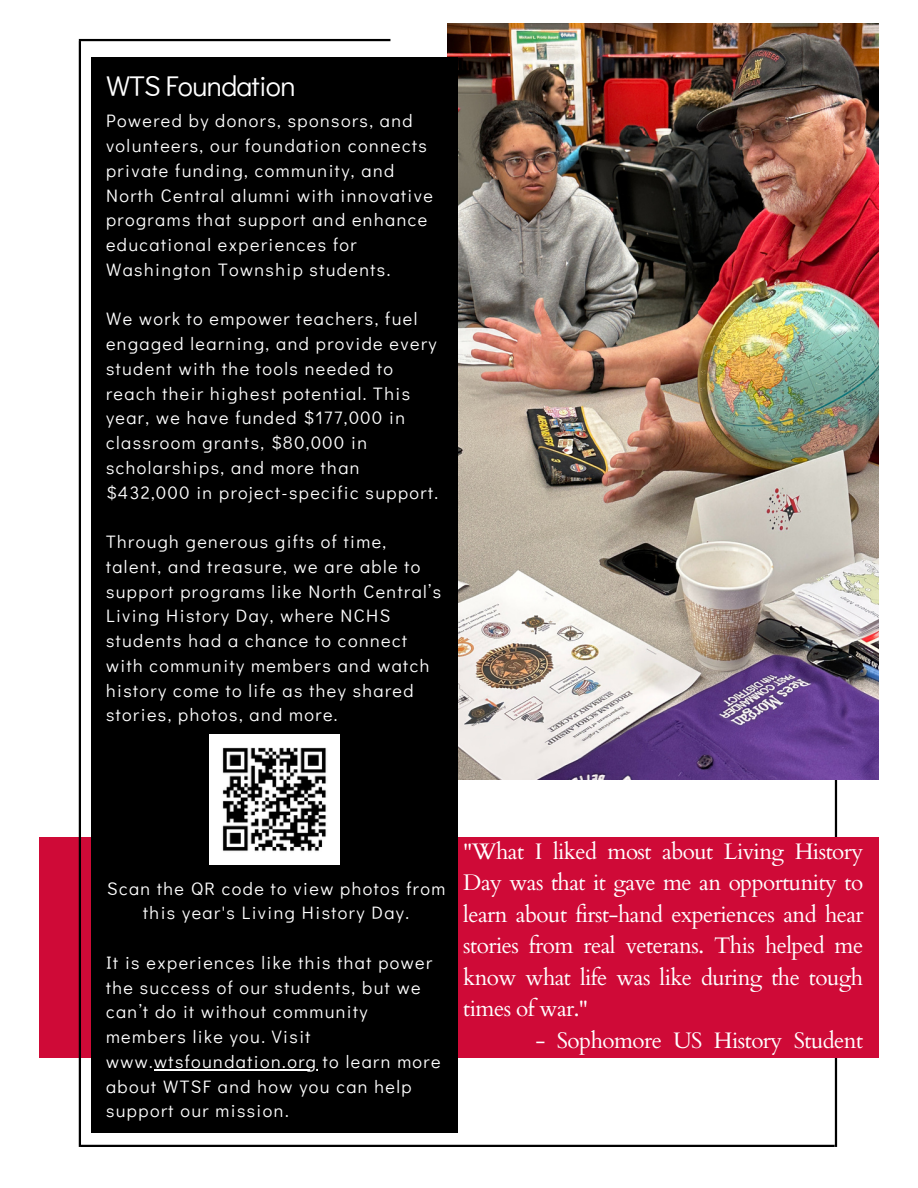
<style>
.page{position:relative;width:918px;height:1188px;background:#fff}
.page>*{position:absolute;margin:0;border:0;box-sizing:border-box;transform-origin:0 0}
.t1{font:28.5px "Didact Gothic";letter-spacing:-.025em;color:#fff}
.t2{font:22.5px/31.5px "Cardo";letter-spacing:-.025em;color:#fff;text-align:justify}
.t3{font:18px/24.8px "Didact Gothic";letter-spacing:.08em;color:#fff}
</style>
<div class="page">
<hr style="left:835px;top:393px;width:2px;height:754px;background:#000">
<div style="left:39px;top:837px;width:840px;height:221px;background:#cf0a37"></div>
<img style="left:448px;top:23px;width:431px;height:756px">
<hr style="left:79px;top:41px;width:2px;height:1106px;background:#000">
<div style="left:92px;top:57px;width:366px;height:1076px;background:#000"></div>
<hr style="left:79px;top:39px;width:311px;height:2px;background:#000">
<hr style="left:81px;top:1145px;width:754px;height:2px;background:#000">
<img style="left:210px;top:735px;width:129px;height:129px">
<hr style="left:154px;top:1069px;width:163px;height:1px;background:#fff">
<h1 class="t1" style="left:106px;top:64px;width:191px">WTS Foundation</h1>
<p class="t3" style="left:106px;top:107px;width:328px">Powered by donors, sponsors, and volunteers, our foundation connects private funding, community, and North Central alumni with innovative programs that support and enhance educational experiences for Washington Township students.</p>
<p class="t3" style="left:106px;top:305px;width:334px">We work to empower teachers, fuel engaged learning, and provide every student with the tools needed to reach their highest potential. This year, we have funded $177,000 in classroom grants, $80,000 in scholarships, and more than $432,000 in project-specific support.</p>
<p class="t3" style="left:106px;top:528px;width:337px">Through generous gifts of time, talent, and treasure, we are able to support programs like North Central’s<br>Living History Day, where NCHS students had a chance to connect with community members and watch history come to life as they shared stories, photos, and more.</p>
<p class="t3" style="left:107px;top:875px;width:340px;text-align:center">Scan the QR code to view photos from this year's Living History Day.</p>
<p class="t3" style="left:106px;top:949px;width:336px">It is experiences like this that power the success of our students, but we can’t do it without community members like you. Visit www.wtsfoundation.org to learn more about WTSF and how you can help support our mission.</p>
<p class="t2" style="left:463px;top:834px;width:402px">"What I liked most about Living History Day was that it gave me an opportunity to learn about first-hand experiences and hear stories from real veterans. This helped me know what life was like during the tough times of war."</p>
<p class="t2" style="left:536px;top:1023px;width:329px">- Sophomore US History Student</p>
</div>
